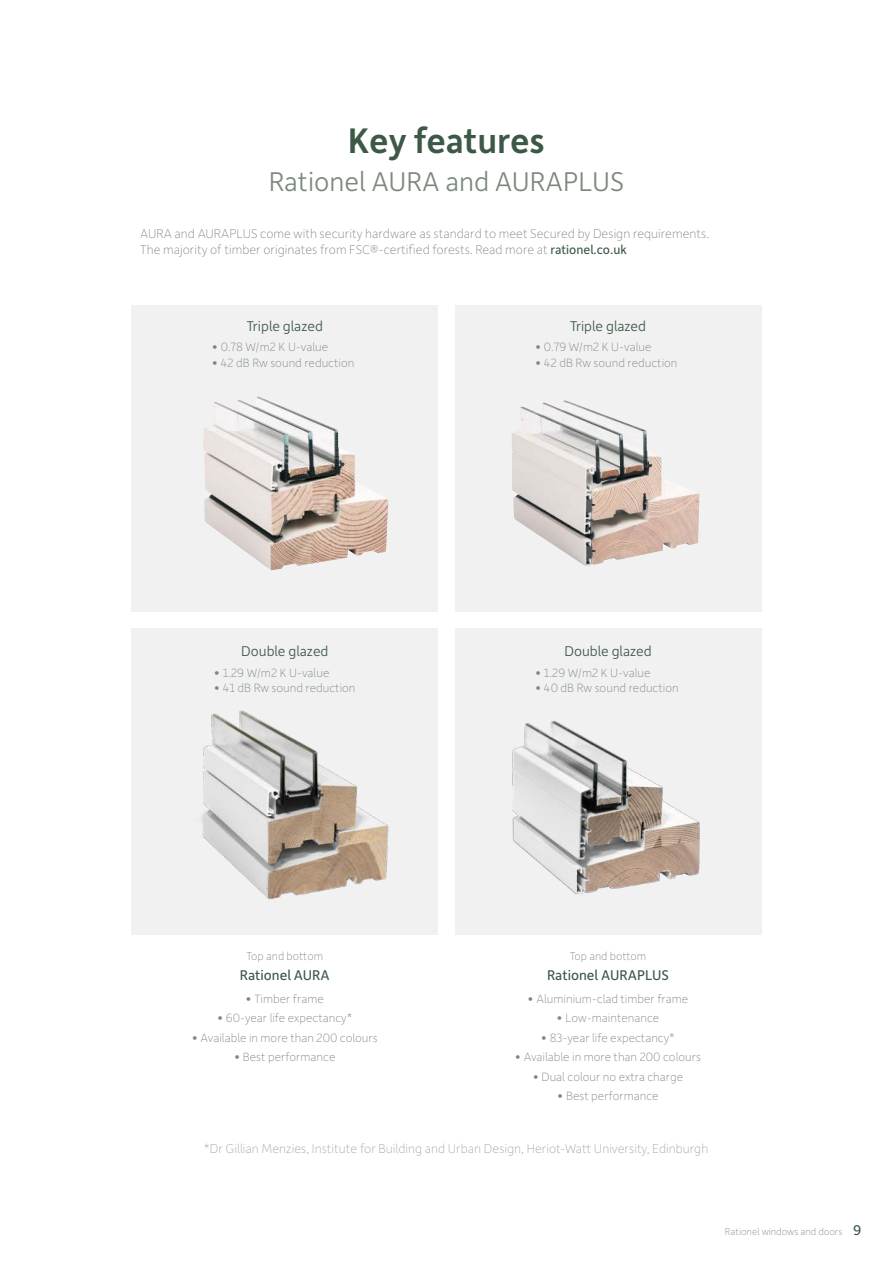
<style>
.page{position:relative;width:893px;height:1263px;background:#fff}
.page>*{position:absolute;margin:0;border:0;box-sizing:border-box;transform-origin:0 0}
.t1{font:500 37.8px "Depot New";color:#3d5846}
.t2{font:300 28.8px "Depot New";color:#7b897c}
.t3{font:300 15px "Depot New";color:#3d5846}
.t4{font:15px "Depot New";color:#3d5846}
.t5{font:100 13.5px/16.5px "Depot New";color:#7b897c}
.t6{font:100 13.5px "Depot New";color:#a0a89f}
.t7{font:100 12.75px "Depot New";color:#7b897c}
.t8{font:100 12px "Depot New";color:#7b897c}
.t9{font:100 10.5px "Depot New";color:#7b897c}
.s1{font-weight:400;color:#3d5846}
.s2{font-weight:400;font-size:15px;color:#3d5846}
</style>
<div class="page">
<div style="left:132px;top:305px;width:306px;height:307px;background:#f1f1f2"></div>
<div style="left:455px;top:305px;width:306px;height:307px;background:#f1f1f2"></div>
<div style="left:132px;top:629px;width:306px;height:306px;background:#f1f1f2"></div>
<div style="left:455px;top:629px;width:306px;height:306px;background:#f1f1f2"></div>
<img style="left:202px;top:710px;width:187px;height:189px">
<img style="left:203px;top:396px;width:186px;height:174px">
<img style="left:512px;top:720px;width:188px;height:174px">
<img style="left:512px;top:400px;width:188px;height:166px">
<h1 class="t1" style="left:348px;top:124px;width:199px">Key features</h1>
<h2 class="t2" style="left:269px;top:169px;width:357px">Rationel AURA and AURAPLUS</h2>
<p class="t5" style="left:140px;top:225px;width:570px">AURA and AURAPLUS come with security hardware as standard to meet Secured by Design requirements.<br>The majority of timber originates from FSC®-certified forests. Read more at <span class="s1">rationel.co.uk</span></p>
<p class="t3" style="left:247px;top:319px;width:78px">Triple glazed</p>
<p class="t7" style="left:212px;top:341px;width:118px">• 0.78 W/m2 K U-value</p>
<p class="t7" style="left:212px;top:357px;width:144px">• 42 dB Rw sound reduction</p>
<p class="t3" style="left:570px;top:319px;width:78px">Triple glazed</p>
<p class="t7" style="left:535px;top:341px;width:118px">• 0.79 W/m2 K U-value</p>
<p class="t7" style="left:535px;top:357px;width:144px">• 42 dB Rw sound reduction</p>
<p class="t3" style="left:241px;top:645px;width:89px">Double glazed</p>
<p class="t7" style="left:214px;top:667px;width:117px">• 1.29 W/m2 K U-value</p>
<p class="t7" style="left:214px;top:682px;width:143px">• 41 dB Rw sound reduction</p>
<p class="t3" style="left:564px;top:645px;width:89px">Double glazed</p>
<p class="t7" style="left:535px;top:667px;width:117px">• 1.29 W/m2 K U-value</p>
<p class="t7" style="left:535px;top:682px;width:145px">• 40 dB Rw sound reduction</p>
<p class="t8" style="left:247px;top:951px;width:78px">Top and bottom</p>
<p class="t4" style="left:240px;top:968px;width:91px">Rationel AURA</p>
<p class="t7" style="left:246px;top:993px;width:79px">• Timber frame</p>
<p class="t7" style="left:217px;top:1013px;width:137px">• 60-year life expectancy*</p>
<p class="t7" style="left:192px;top:1032px;width:187px">• Available in more than 200 colours</p>
<p class="t7" style="left:234px;top:1052px;width:103px">• Best performance</p>
<p class="t8" style="left:570px;top:951px;width:78px">Top and bottom</p>
<p class="t4" style="left:547px;top:968px;width:123px">Rationel AURAPLUS</p>
<p class="t7" style="left:528px;top:993px;width:162px">• Aluminium-clad timber frame</p>
<p class="t7" style="left:557px;top:1013px;width:104px">• Low-maintenance</p>
<p class="t7" style="left:541px;top:1032px;width:135px">• 83-year life expectancy*</p>
<p class="t7" style="left:515px;top:1052px;width:187px">• Available in more than 200 colours</p>
<p class="t7" style="left:533px;top:1071px;width:152px">• Dual colour no extra charge</p>
<p class="t7" style="left:557px;top:1091px;width:103px">• Best performance</p>
<p class="t6" style="left:204px;top:1142px;width:506px">*Dr Gillian Menzies, Institute for Building and Urban Design, Heriot-Watt University, Edinburgh</p>
<p class="t9" style="left:725px;top:1227px;width:138px">Rationel windows and doors <span class="s2">9</span></p>
</div>
